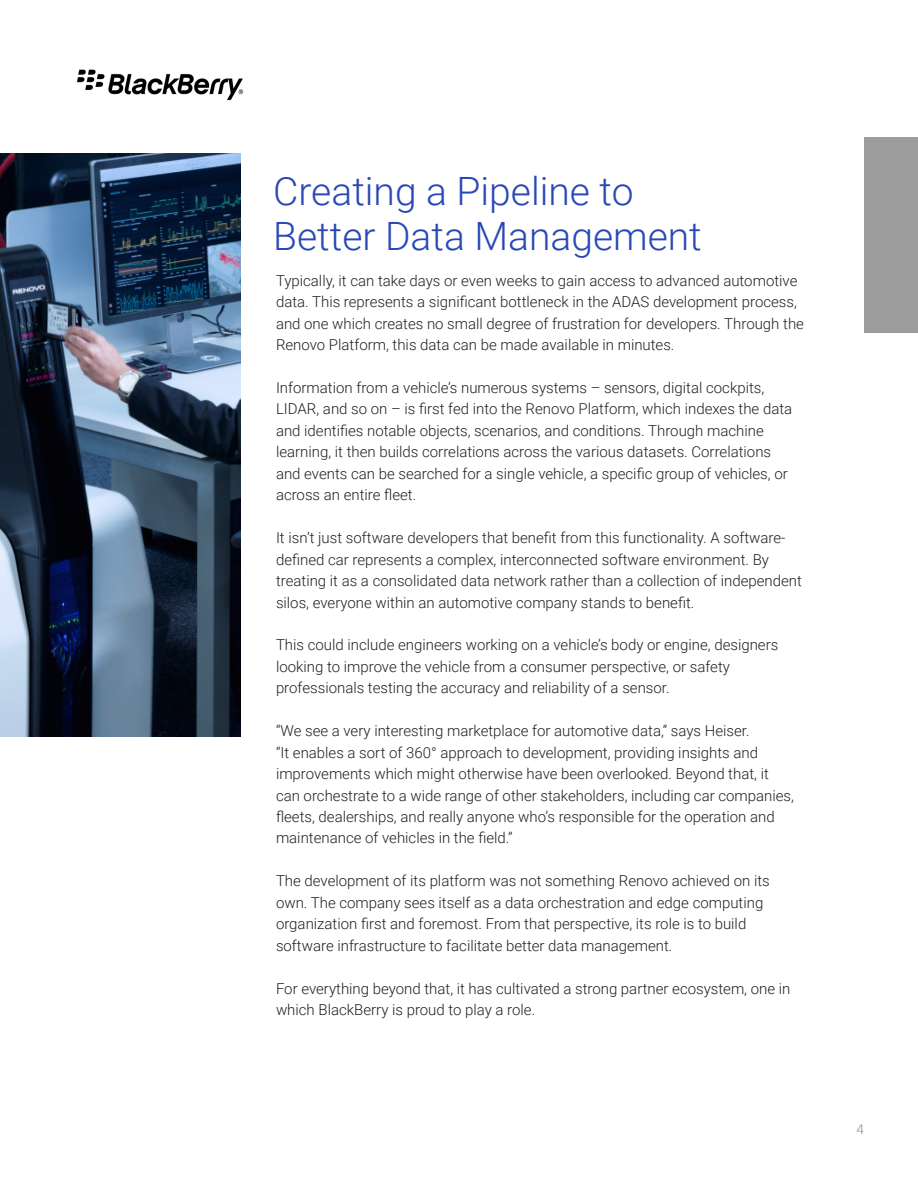
<style>
.page{position:relative;width:918px;height:1188px;background:#fff}
.page>*{position:absolute;margin:0;border:0;box-sizing:border-box;transform-origin:0 0}
.t1{font:300 39px "Roboto";color:#2948b5}
.t2{font:300 15px/21.5px "Roboto";color:#231f20}
.t3{font:300 13.5px "Roboto";color:#938e8c}
</style>
<div class="page">
<div style="left:864px;top:137px;width:54px;height:196px;background:#9d9d9d"></div>
<img style="left:0;top:153px;width:241px;height:583px">
<img style="left:76px;top:69px;width:168px;height:32px">
<p class="t1" style="left:273px;top:164px;width:362px">Creating a Pipeline to</p>
<p class="t1" style="left:273px;top:209px;width:430px">Better Data Management</p>
<p class="t2" style="left:276px;top:269px;width:530px">Typically, it can take days or even weeks to gain access to advanced automotive data. This represents a significant bottleneck in the ADAS development process, and one which creates no small degree of frustration for developers. Through the Renovo Platform, this data can be made available in minutes.</p>
<p class="t2" style="left:276px;top:376px;width:518px">Information from a vehicle’s numerous systems – sensors, digital cockpits, LIDAR, and so on – is first fed into the Renovo Platform, which indexes the data and identifies notable objects, scenarios, and conditions. Through machine learning, it then builds correlations across the various datasets. Correlations and events can be searched for a single vehicle, a specific group of vehicles, or across an entire fleet.</p>
<p class="t2" style="left:276px;top:527px;width:527px">It isn’t just software developers that benefit from this functionality. A software&shy;defined car represents a complex, interconnected software environment. By treating it as a consolidated data network rather than a collection of independent silos, everyone within an automotive company stands to benefit.</p>
<p class="t2" style="left:276px;top:634px;width:504px">This could include engineers working on a vehicle’s body or engine, designers looking to improve the vehicle from a consumer perspective, or safety professionals testing the accuracy and reliability of a sensor.</p>
<p class="t2" style="left:276px;top:720px;width:520px">“We see a very interesting marketplace for automotive data,” says Heiser.<br>“It enables a sort of 360° approach to development, providing insights and improvements which might otherwise have been overlooked. Beyond that, it can orchestrate to a wide range of other stakeholders, including car companies, fleets, dealerships, and really anyone who’s responsible for the operation and maintenance of vehicles in the field.”</p>
<p class="t2" style="left:276px;top:870px;width:495px">The development of its platform was not something Renovo achieved on its own. The company sees itself as a data orchestration and edge computing organization first and foremost. From that perspective, its role is to build software infrastructure to facilitate better data management.</p>
<p class="t2" style="left:276px;top:977px;width:516px">For everything beyond that, it has cultivated a strong partner ecosystem, one in which BlackBerry is proud to play a role.</p>
<p class="t3" style="left:857px;top:1119px;width:9px">4</p>
</div>
